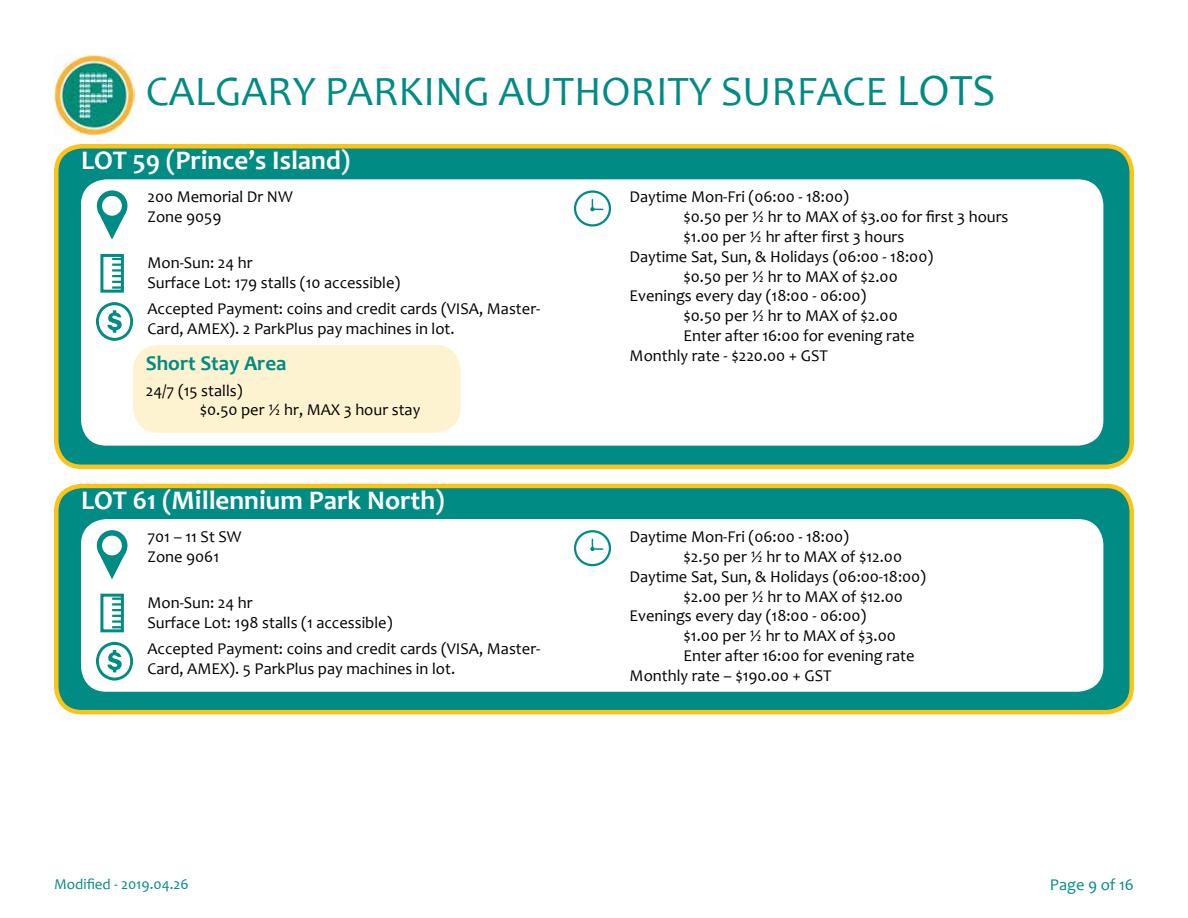
<style>
.page{position:relative;width:1188px;height:918px;background:#fff}
.page>*{position:absolute;margin:0;border:0;box-sizing:border-box;transform-origin:0 0}
.t1{font:42px "Candara";color:#008b85}
.t2{font:700 27px "Candara";color:#fff}
.t3{font:700 21px "Candara";color:#008b85}
.t4{font:16.5px/19.8px "Candara";color:#000}
.t5{font:16.5px "Candara";color:#008b85}
.t6{font:15px "Candara";color:#008b85}
.s1{font-size:45px}
</style>
<div class="page">
<img style="left:54px;top:54px;width:81px;height:81px">
<div style="left:56px;top:146px;width:1076px;height:321px;background:#008b85;border-radius:26px"></div>
<div style="left:54px;top:144px;width:1080px;height:325px;border:4px solid #fec317;border-radius:26px"></div>
<div style="left:81px;top:179px;width:1022px;height:267px;background:#fff;border-radius:26px"></div>
<svg style="left:96px;top:302px;width:37px;height:39px"></svg>
<div style="left:100px;top:254px;width:24px;height:39px;border:3px solid #008b85"></div>
<svg style="left:112px;top:258px;width:10px;height:31px"></svg>
<div style="left:97px;top:190px;width:30px;height:31px;background:#008b85;border-radius:50%"></div>
<svg style="left:97px;top:209px;width:30px;height:31px"></svg>
<div style="left:102px;top:196px;width:20px;height:20px;background:#fff;border-radius:50%"></div>
<div style="left:574px;top:190px;width:37px;height:37px;border:2px solid #008b85;border-radius:50%"></div>
<svg style="left:590px;top:200px;width:13px;height:11px"></svg>
<div style="left:133px;top:345px;width:328px;height:88px;background:#fef3d1;border-radius:26px"></div>
<div style="left:56px;top:486px;width:1076px;height:226px;background:#008b85;border-radius:26px"></div>
<div style="left:54px;top:484px;width:1080px;height:230px;border:4px solid #fec317;border-radius:26px"></div>
<div style="left:81px;top:519px;width:1022px;height:173px;background:#fff;border-radius:26px"></div>
<svg style="left:96px;top:642px;width:37px;height:39px"></svg>
<div style="left:100px;top:594px;width:24px;height:38px;border:3px solid #008b85"></div>
<svg style="left:112px;top:598px;width:10px;height:30px"></svg>
<div style="left:97px;top:530px;width:30px;height:31px;background:#008b85;border-radius:50%"></div>
<svg style="left:97px;top:548px;width:31px;height:31px"></svg>
<div style="left:102px;top:536px;width:20px;height:19px;background:#fff;border-radius:50%"></div>
<div style="left:574px;top:530px;width:37px;height:36px;border:2px solid #008b85;border-radius:50%"></div>
<svg style="left:590px;top:539px;width:13px;height:12px"></svg>
<h1 class="t1" style="left:146px;top:65px;width:851px">CALGARY PARKING AUTHORITY SURFACE <span class="s1">LOTS</span></h1>
<h2 class="t2" style="left:81px;top:144px;width:271px">LOT 59 (Prince’s Island)</h2>
<p class="t4" style="left:147px;top:187px;width:147px">200 Memorial Dr NW<br>Zone 9059</p>
<p class="t4" style="left:630px;top:187px;width:221px">Daytime Mon-Fri (06:00 - 18:00)</p>
<p class="t4" style="left:684px;top:207px;width:326px">$0.50 per ½ hr to MAX of $3.00 for first 3 hours</p>
<p class="t4" style="left:684px;top:227px;width:222px">$1.00 per ½ hr after first 3 hours</p>
<p class="t4" style="left:630px;top:246px;width:305px">Daytime Sat, Sun, &amp; Holidays (06:00 - 18:00)</p>
<p class="t4" style="left:684px;top:266px;width:216px">$0.50 per ½ hr to MAX of $2.00</p>
<p class="t4" style="left:630px;top:286px;width:238px">Evenings every day (18:00 - 06:00)</p>
<p class="t4" style="left:684px;top:306px;width:216px">$0.50 per ½ hr to MAX of $2.00</p>
<p class="t4" style="left:684px;top:326px;width:232px">Enter after 16:00 for evening rate</p>
<p class="t4" style="left:630px;top:345px;width:200px">Monthly rate - $220.00 + GST</p>
<p class="t4" style="left:147px;top:253px;width:254px">Mon-Sun: 24 hr<br>Surface Lot: 179 stalls (10 accessible)</p>
<p class="t4" style="left:147px;top:299px;width:394px">Accepted Payment: coins and credit cards (VISA, Master-<br>Card, AMEX). 2 ParkPlus pay machines in lot.</p>
<p class="t3" style="left:146px;top:350px;width:142px">Short Stay Area</p>
<p class="t4" style="left:200px;top:380px;width:222px;text-indent:-54px">24/7 (15 stalls)<br>$0.50 per ½ hr, MAX 3 hour stay</p>
<h2 class="t2" style="left:81px;top:483px;width:365px">LOT 61 (Millennium Park North)</h2>
<p class="t4" style="left:147px;top:527px;width:96px">701 – 11 St SW<br>Zone 9061</p>
<p class="t4" style="left:630px;top:527px;width:221px">Daytime Mon-Fri (06:00 - 18:00)</p>
<p class="t4" style="left:684px;top:547px;width:220px">$2.50 per ½ hr to MAX of $12.00</p>
<p class="t4" style="left:630px;top:566px;width:298px">Daytime Sat, Sun, &amp; Holidays (06:00-18:00)</p>
<p class="t4" style="left:684px;top:586px;width:221px">$2.00 per ½ hr to MAX of $12.00</p>
<p class="t4" style="left:630px;top:606px;width:238px">Evenings every day (18:00 - 06:00)</p>
<p class="t4" style="left:684px;top:626px;width:214px">$1.00 per ½ hr to MAX of $3.00</p>
<p class="t4" style="left:684px;top:646px;width:232px">Enter after 16:00 for evening rate</p>
<p class="t4" style="left:630px;top:665px;width:203px">Monthly rate – $190.00 + GST</p>
<p class="t4" style="left:147px;top:592px;width:247px">Mon-Sun: 24 hr<br>Surface Lot: 198 stalls (1 accessible)</p>
<p class="t4" style="left:147px;top:638px;width:394px">Accepted Payment: coins and credit cards (VISA, Master-<br>Card, AMEX). 5 ParkPlus pay machines in lot.</p>
<p class="t6" style="left:54px;top:875px;width:136px">Modified - 2019.04.26</p>
<p class="t5" style="left:1050px;top:875px;width:86px">Page 9 of 16</p>
</div>
